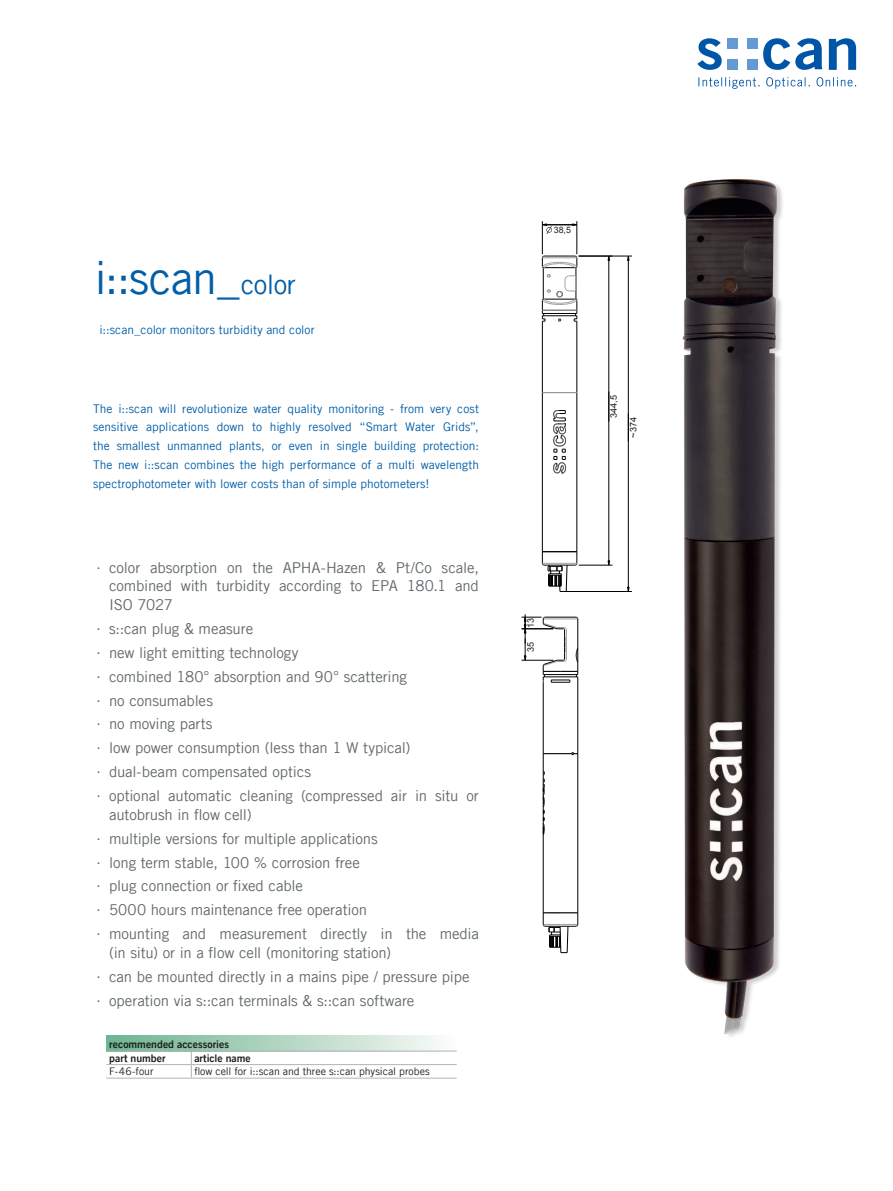
<style>
.page{position:relative;width:893px;height:1191px;background:#fff}
.page>*{position:absolute;margin:0;border:0;box-sizing:border-box;transform-origin:0 0}
.t1{font:45px "Trade Gothic LT Com";color:#015ea8}
.t2{font:15px/23.9px "Trade Gothic LT Com";letter-spacing:-.01em;color:#62696d}
.t3{font:12px/18.8px "Trade Gothic LT Com";color:#015ea8;text-align:justify}
.t4{font:10.5px "Trade Gothic LT Com";color:#231f20}
.t5{font:10.5px/13.5px "Trade Gothic LT Com Bd 2";color:#231f20}
.t6{font:9.15px "Arial";color:#231f20}
.t7{font:8.85px "Arial";color:#231f20}
.s1{font-size:27px}
.s2{font-family:"Trade Gothic LT Std";font-stretch:expanded}
</style>
<div class="page">
<svg style="left:697px;top:38px;width:25px;height:32px"></svg>
<svg style="left:763px;top:38px;width:59px;height:32px"></svg>
<svg style="left:829px;top:38px;width:27px;height:32px"></svg>
<div style="left:727px;top:38px;width:10px;height:11px;background:#6599d1"></div>
<div style="left:748px;top:38px;width:10px;height:11px;background:#6599d1"></div>
<div style="left:727px;top:59px;width:10px;height:11px;background:#6599d1"></div>
<div style="left:748px;top:59px;width:10px;height:11px;background:#6599d1"></div>
<svg style="left:698px;top:77px;width:158px;height:12px"></svg>
<img style="left:682px;top:179px;width:101px;height:858px">
<hr style="left:542px;top:321px;width:1px;height:71px;background:#000001">
<hr style="left:542px;top:392px;width:1px;height:159px;background:#000001">
<hr style="left:577px;top:392px;width:1px;height:159px;background:#000001">
<hr style="left:577px;top:321px;width:1px;height:71px;background:#000001">
<svg style="left:553px;top:410px;width:13px;height:64px"></svg>
<hr style="left:542px;top:392px;width:35px;height:1px;background:#9da1a2">
<svg style="left:542px;top:551px;width:36px;height:41px"></svg>
<svg style="left:542px;top:256px;width:36px;height:66px"></svg>
<hr style="left:579px;top:565px;width:33px;height:1px;background:#000001">
<hr style="left:609px;top:406px;width:1px;height:154px;background:#000001">
<hr style="left:609px;top:260px;width:1px;height:146px;background:#000001">
<hr style="left:542px;top:221px;width:1px;height:33px;background:#000001">
<hr style="left:577px;top:221px;width:1px;height:33px;background:#000001">
<hr style="left:564px;top:591px;width:68px;height:1px;background:#000001">
<hr style="left:579px;top:256px;width:53px;height:1px;background:#000001">
<hr style="left:628px;top:427px;width:1px;height:160px;background:#000001">
<hr style="left:628px;top:260px;width:1px;height:167px;background:#000001">
<hr style="left:577px;top:677px;width:1px;height:76px;background:#000001">
<hr style="left:577px;top:753px;width:1px;height:159px;background:#000001">
<hr style="left:543px;top:833px;width:1px;height:79px;background:#000001">
<hr style="left:543px;top:682px;width:1px;height:71px;background:#000001">
<svg style="left:543px;top:912px;width:35px;height:41px"></svg>
<svg style="left:543px;top:752px;width:35px;height:83px"></svg>
<svg style="left:522px;top:614px;width:57px;height:69px"></svg>
<svg style="left:542px;top:224px;width:35px;height:10px"></svg>
<div style="left:106px;top:1035px;width:351px;height:16px;background:linear-gradient(to right,#6bb48f,#fbfaf9)"></div>
<hr style="left:106px;top:1050px;width:85px;height:1px;background:#b2b3b7">
<hr style="left:191px;top:1050px;width:266px;height:1px;background:#b2b3b7">
<hr style="left:106px;top:1064px;width:85px;height:1px;background:#b2b3b7">
<hr style="left:191px;top:1064px;width:266px;height:1px;background:#b2b3b7">
<svg style="left:191px;top:1051px;width:1px;height:26px"></svg>
<hr style="left:106px;top:1077px;width:85px;height:1px;background:#b2b3b7">
<hr style="left:191px;top:1077px;width:266px;height:1px;background:#b2b3b7">
<h1 class="t1" style="left:94px;top:251px;width:203px">i::scan_<span class="s1">color</span></h1>
<p class="t3" style="left:99px;top:320px;width:217px">i::scan_color monitors turbidity and color</p>
<p class="t3" style="left:93px;top:399px;width:387px">The i::scan will revolutionize water quality monitoring - from very cost sensitive applications down to highly resolved “Smart Water Grids”, the smallest unmanned plants, or even in single building protection:<br>The new i::scan combines the high performance of a multi wavelength spectrophotometer with lower costs than of simple photometers!</p>
<p class="t2" style="left:109px;top:558px;width:371px;line-height:18.8px;text-align:justify;text-indent:-13px"><span class="s2">∙</span> color absorption on the APHA-Hazen &amp; Pt/Co scale, combined with turbidity according to EPA 180.1 and ISO 7027</p>
<p class="t2" style="left:96px;top:616px;width:384px"><span class="s2">∙</span> s::can plug &amp; measure<br><span class="s2">∙</span> new light emitting technology<br><span class="s2">∙</span> combined 180° absorption and 90° scattering<br><span class="s2">∙</span> no consumables<br><span class="s2">∙</span> no moving parts<br><span class="s2">∙</span> low power consumption (less than 1 W typical)<br><span class="s2">∙</span> dual-beam compensated optics<br><span class="s2">∙</span> optional automatic cleaning (compressed air in situ or</p>
<p class="t2" style="left:96px;top:802px;width:384px;text-indent:13px">autobrush in flow cell)<br><span class="s2">∙</span> multiple versions for multiple applications<br><span class="s2">∙</span> long term stable, 100 % corrosion free<br><span class="s2">∙</span> plug connection or fixed cable<br><span class="s2">∙</span> 5000 hours maintenance free operation<br><span class="s2">∙</span> mounting and measurement directly in the media</p>
<p class="t2" style="left:96px;top:940px;width:375px;text-indent:13px">(in situ) or in a flow cell (monitoring station)<br><span class="s2">∙</span> can be mounted directly in a mains pipe / pressure pipe <span class="s2">∙</span> operation via s::can terminals &amp; s::can software</p>
<p class="t5" style="left:109px;top:1037px;width:121px">recommended accessories part number</p>
<p class="t5" style="left:194px;top:1051px;width:58px">article name</p>
<p class="t4" style="left:109px;top:1065px;width:46px">F-46-four</p>
<p class="t4" style="left:194px;top:1065px;width:237px">flow cell for i::scan and three s::can physical probes</p>
<p class="t7" style="left:554px;top:224px;width:19px">38,5</p>
<p class="t6" style="left:608px;top:418px;width:24px;rotate:-90deg">344,5</p>
<p class="t6" style="left:627px;top:438px;width:22px;rotate:-90deg">~374</p>
<p class="t6" style="left:525px;top:628px;width:12px;rotate:-90deg">13</p>
<p class="t6" style="left:525px;top:652px;width:12px;rotate:-90deg">35</p>
</div>
